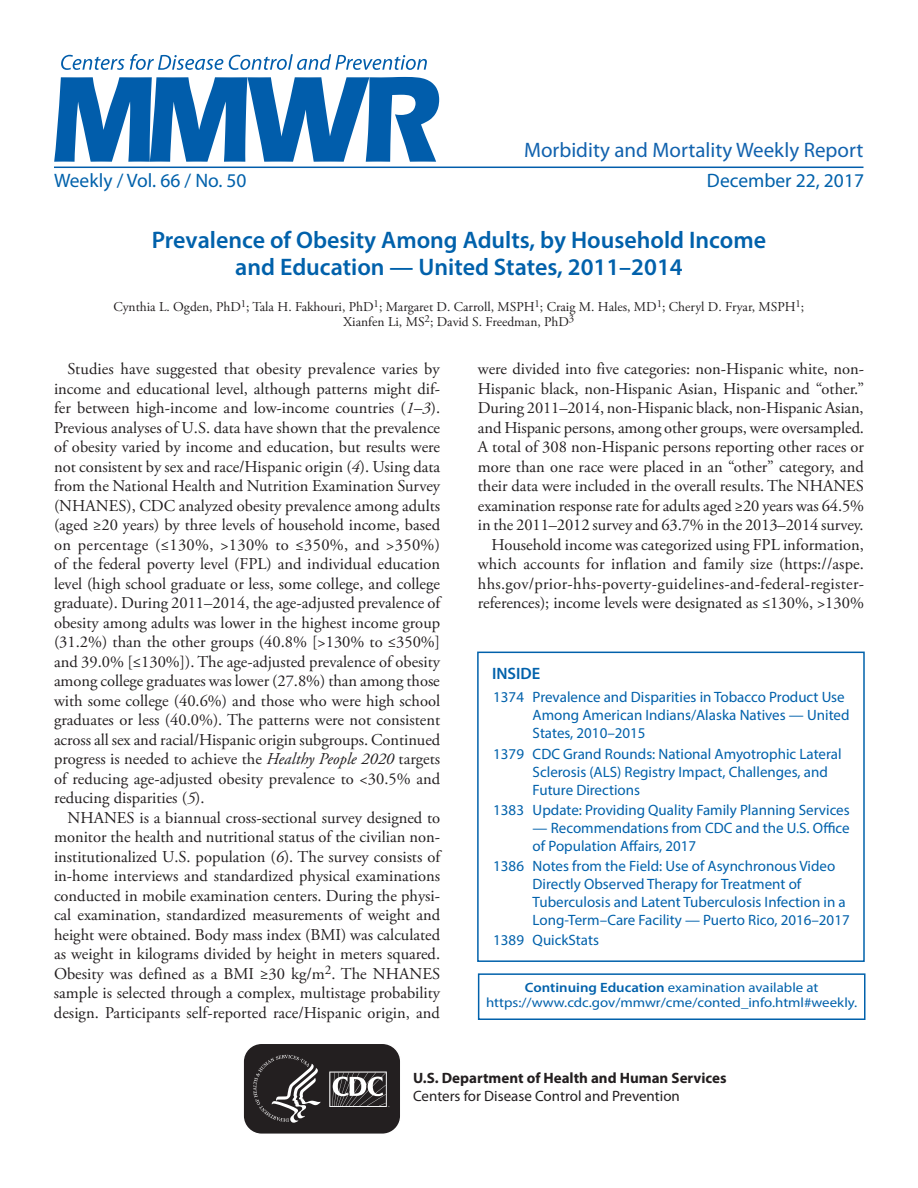
<style>
.page{position:relative;width:918px;height:1188px;background:#fff}
.page>*{position:absolute;margin:0;border:0;box-sizing:border-box;transform-origin:0 0}
.Report_Title{font:600 24px/27px "Myriad Pro";color:#0161ab;text-align:center}
.t1{font:21px "Myriad Pro";color:#1162ae}
.t2{font:19.5px "Myriad Pro";color:#0161ab}
.Paragraph{font:16.5px/19.5px "Adobe Garamond Pro";color:#231f20;text-align:justify}
.inside{font:600 16.5px "Myriad Pro";color:#0161ab}
.toc_headline_1000{font:15px/18px "Myriad Pro";color:#0161ab}
.t3{font:700 15px/18px "Myriad Pro";color:#231f20}
.Author_Names{font:13.5px/15px "Adobe Garamond Pro";color:#231f20;text-align:center}
.ce_callout_box{font:13.5px/15px "Myriad Pro";color:#0161ab;text-align:center;scale:1.1 1}
.s1{font-style:italic}
.s2{font-weight:600}
.s3{font-weight:400}
</style>
<div class="page">
<hr style="left:54px;top:167px;width:810px;height:1px;background:#015dab">
<svg style="left:54px;top:77px;width:385px;height:85px"></svg>
<svg style="left:61px;top:54px;width:366px;height:16px"></svg>
<div style="left:477px;top:652px;width:388px;height:310px;border:2px solid #0161ab"></div>
<div style="left:478px;top:973px;width:388px;height:47px;border:2px solid #0161ab"></div>
<svg style="left:243px;top:1045px;width:157px;height:89px;background:#403c3d"></svg>
<p class="t1" style="left:524px;top:137px;width:341px">Morbidity and Mortality Weekly Report</p>
<p class="t2" style="left:54px;top:168px;width:194px">Weekly / Vol. 66 / No. 50</p>
<p class="t2" style="left:707px;top:168px;width:159px">December 22, 2017</p>
<p class="Report_Title" style="left:152px;top:225px;width:616px">Prevalence of Obesity Among Adults, by Household Income and Education — United States, 2011–2014</p>
<p class="Author_Names" style="left:114px;top:300px;width:692px">Cynthia L. Ogden, PhD<sup>1</sup>; Tala H. Fakhouri, PhD<sup>1</sup>; Margaret D. Carroll, MSPH<sup>1</sup>; Craig M. Hales, MD<sup>1</sup>; Cheryl D. Fryar, MSPH<sup>1</sup>;<br>Xianfen Li, MS<sup>2</sup>; David S. Freedman, PhD<sup>3</sup></p>
<p class="Paragraph" style="left:54px;top:360px;width:388px;text-indent:13px">Studies have suggested that obesity prevalence varies by income and educational level, although patterns might dif&shy;fer between high-income and low-income countries (<span class="s1">1</span>–<span class="s1">3</span>).<br>Previous analyses of U.S. data have shown that the prevalence of obesity varied by income and education, but results were not consistent by sex and race/Hispanic origin (<span class="s1">4</span>). Using data from the National Health and Nutrition Examination Survey (NHANES), CDC analyzed obesity prevalence among adults (aged ≥20 years) by three levels of household income, based on percentage (≤130%, &gt;130% to ≤350%, and &gt;350%) of the federal poverty level (FPL) and individual education level (high school graduate or less, some college, and college graduate). During 2011–2014, the age-adjusted prevalence of obesity among adults was lower in the highest income group (31.2%) than the other groups (40.8% [&gt;130% to ≤350%] and 39.0% [≤130%]). The age-adjusted prevalence of obesity among college graduates was lower (27.8%) than among those with some college (40.6%) and those who were high school graduates or less (40.0%). The patterns were not consistent across all sex and racial/Hispanic origin subgroups. Continued progress is needed to achieve the <span class="s1">Healthy People 2020</span> targets of reducing age-adjusted obesity prevalence to &lt;30.5% and reducing disparities (<span class="s1">5</span>).</p>
<p class="Paragraph" style="left:54px;top:808px;width:388px;text-indent:14px">NHANES is a biannual cross-sectional survey designed to monitor the health and nutritional status of the civilian non&shy;institutionalized U.S. population (<span class="s1">6</span>). The survey consists of in-home interviews and standardized physical examinations conducted in mobile examination centers. During the physi&shy;cal examination, standardized measurements of weight and height were obtained. Body mass index (BMI) was calculated as weight in kilograms divided by height in meters squared.<br>Obesity was defined as a BMI ≥30 kg/m<sup>2</sup>. The NHANES sample is selected through a complex, multistage probability design. Participants self-reported race/Hispanic origin, and</p>
<p class="Paragraph" style="left:478px;top:360px;width:388px">were divided into five categories: non-Hispanic white, non-Hispanic black, non-Hispanic Asian, Hispanic and “other.” During 2011–2014, non-Hispanic black, non-Hispanic Asian, and Hispanic persons, among other groups, were oversampled.<br>A total of 308 non-Hispanic persons reporting other races or more than one race were placed in an “other” category, and their data were included in the overall results. The NHANES examination response rate for adults aged ≥20 years was 64.5% in the 2011–2012 survey and 63.7% in the 2013–2014 survey.</p>
<p class="Paragraph" style="left:478px;top:535px;width:388px;text-indent:13px">Household income was categorized using FPL information, which accounts for inflation and family size (https://aspe. hhs.gov/prior-hhs-poverty-guidelines-and-federal-register&shy;references); income levels were designated as ≤130%, &gt;130%</p>
<h1 class="inside" style="left:492px;top:663px;width:50px">INSIDE</h1>
<p class="toc_headline_1000" style="left:533px;top:688px;width:318px;text-indent:-39px">1374 Prevalence and Disparities in Tobacco Product Use<br>Among American Indians/Alaska Natives — United<br>States, 2010–2015</p>
<p class="toc_headline_1000" style="left:533px;top:744px;width:311px;text-indent:-39px">1379 CDC Grand Rounds: National Amyotrophic Lateral<br>Sclerosis (ALS) Registry Impact, Challenges, and<br>Future Directions</p>
<p class="toc_headline_1000" style="left:493px;top:800px;width:358px">1383 Update: Providing Quality Family Planning Services</p>
<p class="toc_headline_1000" style="left:533px;top:818px;width:319px">— Recommendations from CDC and the U.S. Office of Population Affairs, 2017</p>
<p class="toc_headline_1000" style="left:533px;top:857px;width:319px;text-indent:-39px">1386 Notes from the Field: Use of Asynchronous Video Directly Observed Therapy for Treatment of Tuberculosis and Latent Tuberculosis Infection in a Long-Term–Care Facility — Puerto Rico, 2016–2017</p>
<p class="toc_headline_1000" style="left:493px;top:931px;width:107px">1389 QuickStats</p>
<p class="ce_callout_box" style="left:486px;top:980px;width:339px"><span class="s2">Continuing Education</span> examination available at https://www.cdc.gov/mmwr/cme/conted_info.html#weekly.</p>
<p class="t3" style="left:413px;top:1069px;width:315px">U.S. Department of Health and Human Services<br><span class="s3">Centers for Disease Control and Prevention</span></p>
</div>
